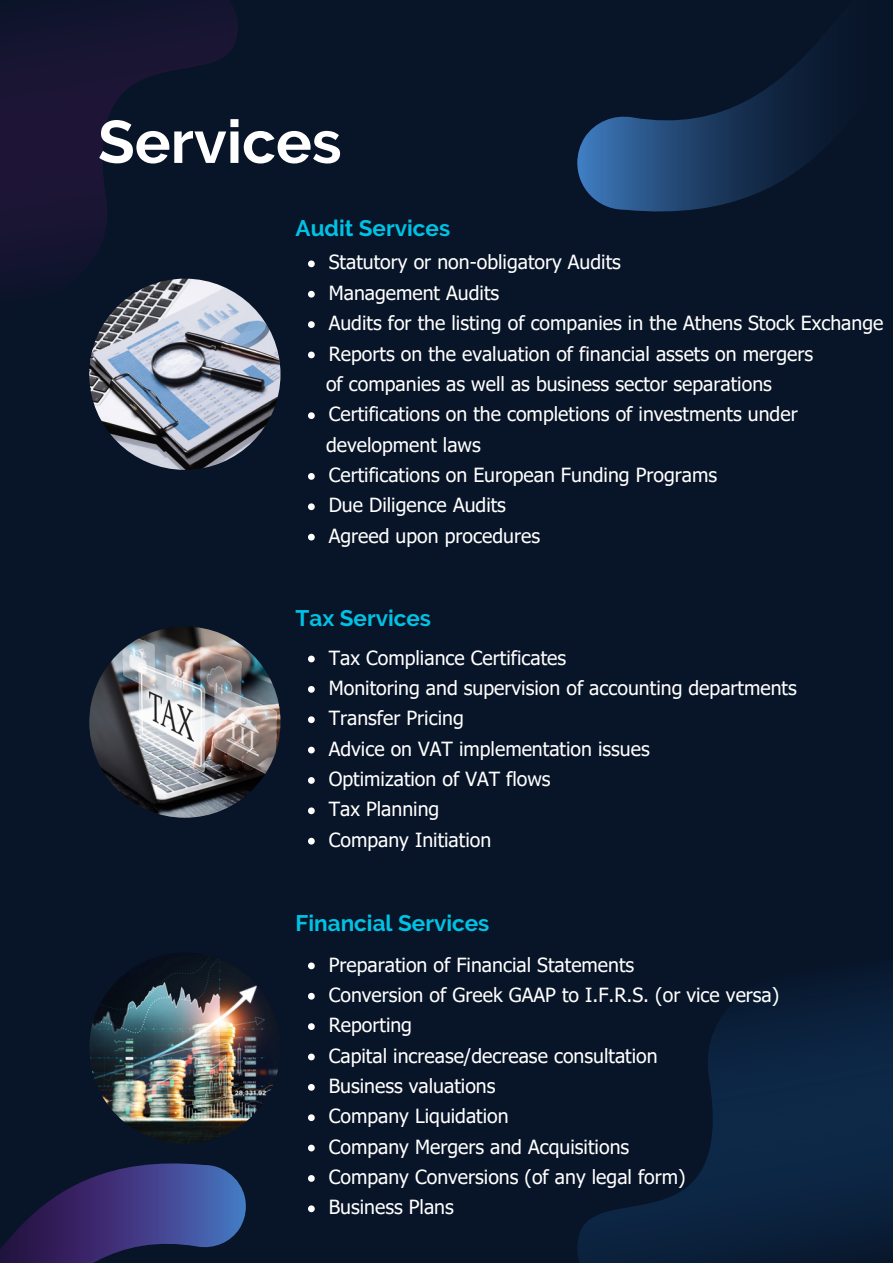
<style>
.page{position:relative;width:893px;height:1264px;background:#fff}
.page>*{position:absolute;margin:0;border:0;box-sizing:border-box;transform-origin:0 0}
.t1{font:700 60px "Raleway";color:#fff}
.t2{font:700 22.5px "Raleway";color:#00c2e4}
.t3{font:19.5px "Tahoma";color:#fff}
</style>
<div class="page">
<div style="left:0;top:0;width:892px;height:1262px;background:#081427"></div>
<svg style="left:577px;top:37px;width:246px;height:175px"></svg>
<svg style="left:0;top:1163px;width:246px;height:99px"></svg>
<img style="left:89px;top:279px;width:191px;height:191px;border-radius:50%">
<svg style="left:0;top:0;width:254px;height:356px"></svg>
<svg style="left:577px;top:977px;width:315px;height:285px"></svg>
<img style="left:89px;top:626px;width:191px;height:191px;border-radius:50%">
<img style="left:89px;top:952px;width:191px;height:191px;border-radius:50%">
<svg style="left:308px;top:260px;width:7px;height:7px"></svg>
<svg style="left:308px;top:291px;width:7px;height:6px"></svg>
<svg style="left:308px;top:321px;width:7px;height:7px"></svg>
<svg style="left:308px;top:351px;width:7px;height:7px"></svg>
<svg style="left:308px;top:412px;width:7px;height:7px"></svg>
<svg style="left:308px;top:473px;width:7px;height:7px"></svg>
<svg style="left:308px;top:503px;width:7px;height:7px"></svg>
<svg style="left:308px;top:534px;width:7px;height:6px"></svg>
<svg style="left:308px;top:655px;width:7px;height:7px"></svg>
<svg style="left:308px;top:686px;width:7px;height:6px"></svg>
<svg style="left:308px;top:716px;width:7px;height:7px"></svg>
<svg style="left:308px;top:746px;width:7px;height:7px"></svg>
<svg style="left:308px;top:777px;width:7px;height:6px"></svg>
<svg style="left:308px;top:807px;width:7px;height:7px"></svg>
<svg style="left:308px;top:837px;width:7px;height:7px"></svg>
<svg style="left:308px;top:962px;width:7px;height:7px"></svg>
<svg style="left:308px;top:992px;width:7px;height:7px"></svg>
<svg style="left:308px;top:1023px;width:7px;height:6px"></svg>
<svg style="left:308px;top:1053px;width:7px;height:7px"></svg>
<svg style="left:308px;top:1084px;width:7px;height:6px"></svg>
<svg style="left:308px;top:1114px;width:7px;height:7px"></svg>
<svg style="left:308px;top:1144px;width:7px;height:7px"></svg>
<svg style="left:308px;top:1175px;width:7px;height:6px"></svg>
<svg style="left:308px;top:1205px;width:7px;height:7px"></svg>
<p class="t1" style="left:98px;top:106px;width:245px">Services</p>
<p class="t2" style="left:295px;top:215px;width:156px">Audit Services</p>
<p class="t3" style="left:329px;top:250px;width:294px">Statutory or non-obligatory Audits</p>
<p class="t3" style="left:329px;top:280px;width:172px">Management Audits</p>
<p class="t3" style="left:329px;top:311px;width:556px">Audits for the listing of companies in the Athens Stock Exchange</p>
<p class="t3" style="left:329px;top:341px;width:486px">Reports on the evaluation of financial assets on mergers</p>
<p class="t3" style="left:326px;top:371px;width:447px">of companies as well as business sector separations</p>
<p class="t3" style="left:329px;top:402px;width:470px">Certifications on the completions of investments under</p>
<p class="t3" style="left:326px;top:432px;width:156px">development laws</p>
<p class="t3" style="left:329px;top:462px;width:390px">Certifications on European Funding Programs</p>
<p class="t3" style="left:329px;top:493px;width:179px">Due Diligence Audits</p>
<p class="t3" style="left:329px;top:523px;width:213px">Agreed upon procedures</p>
<p class="t2" style="left:295px;top:605px;width:137px">Tax Services</p>
<p class="t3" style="left:329px;top:645px;width:239px">Tax Compliance Certificates</p>
<p class="t3" style="left:329px;top:675px;width:469px">Monitoring and supervision of accounting departments</p>
<p class="t3" style="left:329px;top:705px;width:136px">Transfer Pricing</p>
<p class="t3" style="left:329px;top:736px;width:322px">Advice on VAT implementation issues</p>
<p class="t3" style="left:329px;top:766px;width:223px">Optimization of VAT flows</p>
<p class="t3" style="left:329px;top:797px;width:112px">Tax Planning</p>
<p class="t3" style="left:329px;top:827px;width:164px">Company Initiation</p>
<p class="t2" style="left:295px;top:909px;width:195px">Financial Services</p>
<p class="t3" style="left:329px;top:952px;width:307px">Preparation of Financial Statements</p>
<p class="t3" style="left:329px;top:982px;width:452px">Conversion of Greek GAAP to I.F.R.S. (or vice versa)</p>
<p class="t3" style="left:329px;top:1012px;width:85px">Reporting</p>
<p class="t3" style="left:329px;top:1043px;width:330px">Capital increase/decrease consultation</p>
<p class="t3" style="left:329px;top:1073px;width:168px">Business valuations</p>
<p class="t3" style="left:329px;top:1103px;width:181px">Company Liquidation</p>
<p class="t3" style="left:329px;top:1134px;width:302px">Company Mergers and Acquisitions</p>
<p class="t3" style="left:329px;top:1164px;width:358px">Company Conversions (of any legal form)</p>
<p class="t3" style="left:329px;top:1194px;width:127px">Business Plans</p>
</div>
